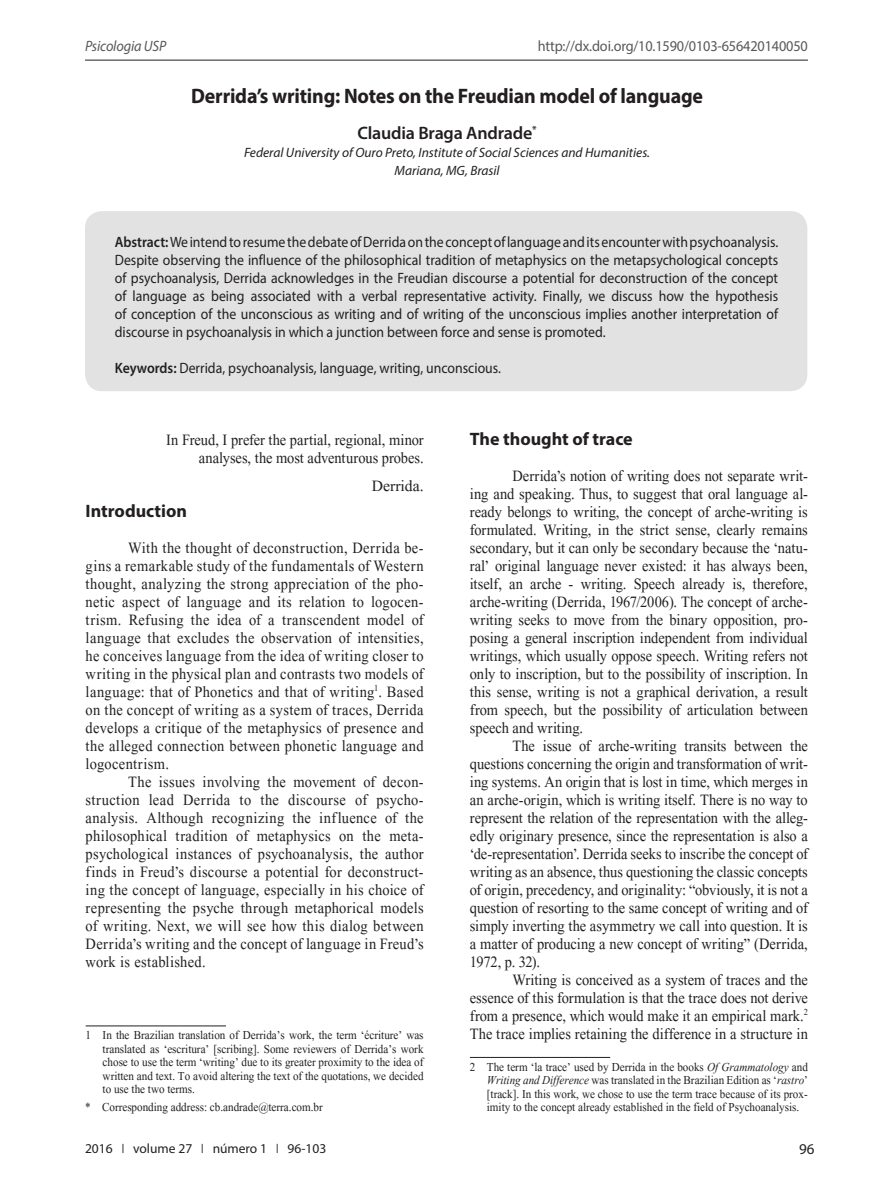
<style>
.page{position:relative;width:893px;height:1191px;background:#fff}
.page>*{position:absolute;margin:0;border:0;box-sizing:border-box;transform-origin:0 0}
.titulo{font:700 21px "Myriad Pro";letter-spacing:-.01em;color:#231f20;scale:.95 1}
.texto{font:19.5px/18px "Aparajita";letter-spacing:.01em;color:#231f20;text-align:justify;scale:.92 1}
.citacao{font:19.5px "Aparajita";color:#231f20;scale:.92 1}
.texto-2{font:19.5px "Aparajita";letter-spacing:.01em;color:#231f20}
.sub1{font:700 18px "Myriad Pro";color:#231f20}
.autores{font:600 18px "Myriad Pro";letter-spacing:-.01em;color:#231f20}
.resumo{font:15px/18px "Myriad Pro";color:#231f20;text-align:justify;scale:.92 1}
.RODAPE{font:15px/13.5px "Aparajita";color:#231f20;text-align:justify;scale:.92 1}
.t1{font:15px "Myriad Pro";letter-spacing:-.01em;color:#57585a;scale:.95 1}
.t2{font:italic 15px "Myriad Pro";letter-spacing:-.01em;color:#57585a;scale:.95 1}
.resumo-2{font:15px "Myriad Pro";color:#231f20}
.instituicao{font:italic 13.5px/18px "Myriad Pro";color:#231f20;text-align:center}
.t3{font:13.5px "Myriad Pro";color:#231f20}
.s1{font-weight:600}
.s2{font-style:italic}
.s3{color:#57585a}
</style>
<div class="page">
<hr style="left:85px;top:60px;width:723px;height:1px;background:#231f20">
<div style="left:85px;top:211px;width:722px;height:180px;background:#e2e2e2;border-radius:17px"></div>
<hr style="left:86px;top:1025px;width:140px;height:1px;background:#231f20">
<hr style="left:470px;top:1057px;width:140px;height:1px;background:#231f20">
<p class="t2" style="left:85px;top:36px;width:87px">Psicologia USP</p>
<p class="t1" style="left:538px;top:37px;width:286px">http://dx.doi.org/10.1590/0103-656420140050</p>
<p class="titulo" style="left:191px;top:82px;width:540px">Derrida’s writing: Notes on the Freudian model of language</p>
<p class="autores" style="left:357px;top:122px;width:181px">Claudia Braga Andrade<sup>*</sup></p>
<p class="instituicao" style="left:244px;top:143px;width:408px">Federal University of Ouro Preto, Institute of Social Sciences and Humanities.<br>Mariana, MG, Brasil</p>
<p class="resumo" style="left:115px;top:233px;width:723px"><span class="s1">Abstract:</span>We intend to resume the debate of Derrida on the concept of language and its encounter with psychoanalysis.<br>Despite observing the influence of the philosophical tradition of metaphysics on the metapsychological concepts of psychoanalysis, Derrida acknowledges in the Freudian discourse a potential for deconstruction of the concept of language as being associated with a verbal representative activity. Finally, we discuss how the hypothesis of conception of the unconscious as writing and of writing of the unconscious implies another interpretation of discourse in psychoanalysis in which a junction between force and sense is promoted.</p>
<p class="resumo" style="left:115px;top:359px;width:421px"><span class="s1">Keywords:</span> Derrida, psychoanalysis, language, writing, unconscious.</p>
<p class="citacao" style="left:166px;top:428px;width:281px">In Freud, I prefer the partial, regional, minor</p>
<p class="citacao" style="left:199px;top:446px;width:246px">analyses, the most adventurous probes.</p>
<p class="texto-2" style="left:372px;top:473px;width:53px">Derrida.</p>
<p class="sub1" style="left:86px;top:499px;width:103px">Introduction</p>
<p class="texto" style="left:86px;top:540px;width:369px;text-indent:43px">With the thought of deconstruction, Derrida be&shy;gins a remarkable study of the fundamentals of Western thought, analyzing the strong appreciation of the pho&shy;netic aspect of language and its relation to logocen&shy;trism. Refusing the idea of a transcendent model of language that excludes the observation of intensities, he conceives language from the idea of writing closer to writing in the physical plan and contrasts two models of language: that of Phonetics and that of writing<sup>1</sup>. Based on the concept of writing as a system of traces, Derrida develops a critique of the metaphysics of presence and the alleged connection between phonetic language and logocentrism.</p>
<p class="texto" style="left:86px;top:774px;width:369px;text-indent:43px">The issues involving the movement of decon&shy;struction lead Derrida to the discourse of psycho&shy;analysis. Although recognizing the influence of the philosophical tradition of metaphysics on the meta&shy;psychological instances of psychoanalysis, the author finds in Freud’s discourse a potential for deconstruct&shy;ing the concept of language, especially in his choice of representing the psyche through metaphorical models of writing. Next, we will see how this dialog between Derrida’s writing and the concept of language in Freud’s work is established.</p>
<p class="RODAPE" style="left:103px;top:1029px;width:350px;text-indent:-17px">1 In the Brazilian translation of Derrida’s work, the term ‘écriture’ was translated as ‘escritura’ [scribing]. Some reviewers of Derrida’s work chose to use the term ‘writing’ due to its greater proximity to the idea of written and text. To avoid altering the text of the quotations, we decided to use the two terms.</p>
<p class="RODAPE" style="left:85px;top:1100px;width:260px">* Corresponding address: cb.andrade@terra.com.br</p>
<p class="sub1" style="left:470px;top:427px;width:164px">The thought of trace</p>
<p class="texto" style="left:470px;top:468px;width:369px;text-indent:43px">Derrida’s notion of writing does not separate writ&shy;ing and speaking. Thus, to suggest that oral language al&shy;ready belongs to writing, the concept of arche-writing is formulated. Writing, in the strict sense, clearly remains secondary, but it can only be secondary because the ‘natu&shy;ral’ original language never existed: it has always been, itself, an arche - writing. Speech already is, therefore, arche-writing (Derrida, 1967/2006). The concept of arche&shy;writing seeks to move from the binary opposition, pro&shy;posing a general inscription independent from individual writings, which usually oppose speech. Writing refers not only to inscription, but to the possibility of inscription. In this sense, writing is not a graphical derivation, a result from speech, but the possibility of articulation between speech and writing.</p>
<p class="texto" style="left:470px;top:738px;width:369px;text-indent:43px">The issue of arche-writing transits between the questions concerning the origin and transformation of writ&shy;ing systems. An origin that is lost in time, which merges in an arche-origin, which is writing itself. There is no way to represent the relation of the representation with the alleg&shy;edly originary presence, since the representation is also a ‘de-representation’. Derrida seeks to inscribe the concept of writing as an absence, thus questioning the classic concepts of origin, precedency, and originality: “obviously, it is not a question of resorting to the same concept of writing and of simply inverting the asymmetry we call into question. It is a matter of producing a new concept of writing” (Derrida, 1972, p. 32).</p>
<p class="texto" style="left:470px;top:972px;width:369px;text-indent:43px">Writing is conceived as a system of traces and the essence of this formulation is that the trace does not derive from a presence, which would make it an empirical mark.<sup>2<br></sup>The trace implies retaining the difference in a structure in</p>
<p class="RODAPE" style="left:487px;top:1060px;width:350px;text-indent:-17px">2 The term ‘la trace’ used by Derrida in the books <span class="s2">Of Grammatology</span> and <span class="s2">Writing and Difference</span> was translated in the Brazilian Edition as ‘<span class="s2">rastro</span>’ [track]. In this work, we chose to use the term trace because of its prox&shy;imity to the concept already established in the field of Psychoanalysis.</p>
<p class="t3" style="left:85px;top:1140px;width:243px">2016 <span class="s3">I</span> volume 27 <span class="s3">I</span> número 1 <span class="s3">I</span> 96-103</p>
<p class="resumo-2" style="left:799px;top:1139px;width:17px">96</p>
</div>
